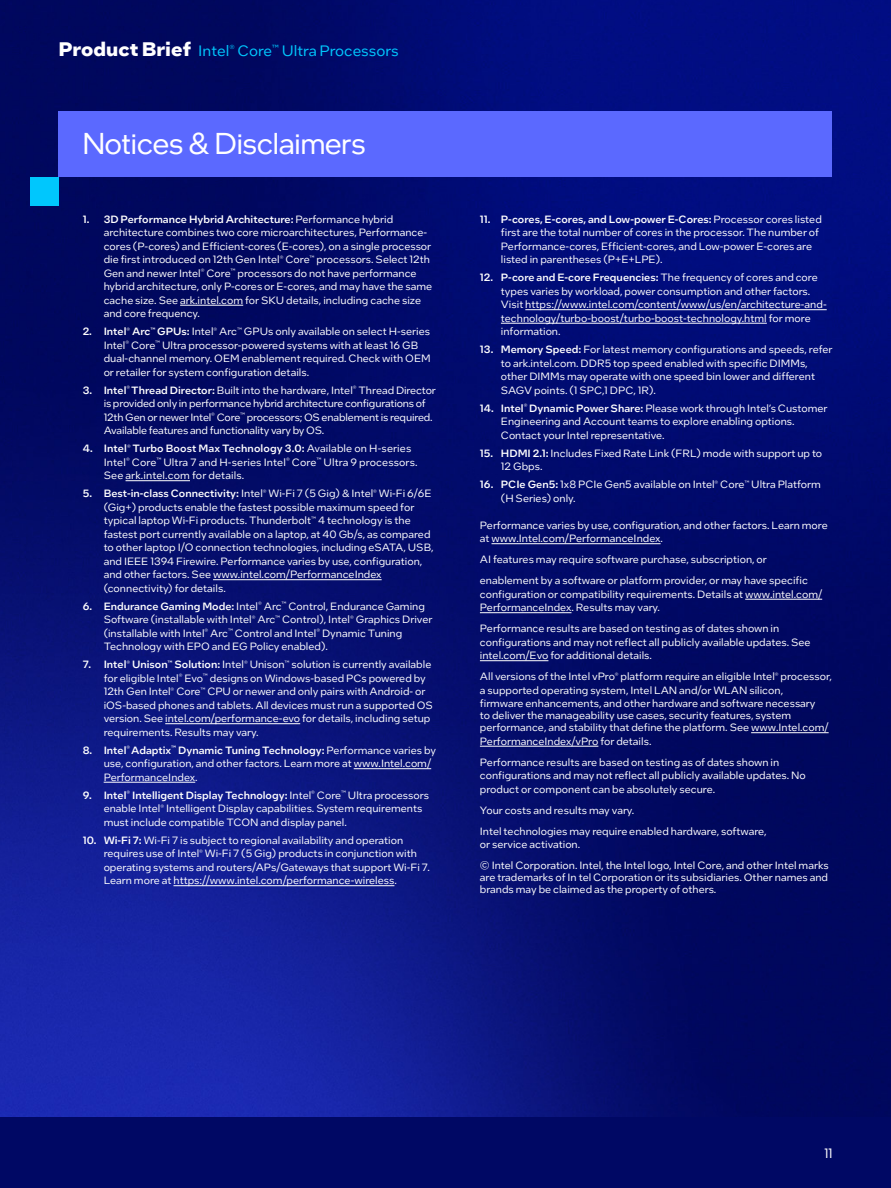
<style>
.page{position:relative;width:891px;height:1188px;background:#fff}
.page>*{position:absolute;margin:0;border:0;box-sizing:border-box;transform-origin:0 0}
.t1{font:30px "Intel One Display";color:#fff}
.t2{font:15px "Intel One Text";color:#00c7fd}
.t3{font:13.5px "Intel One Display";color:#fff}
.t4{font:10.5px/13.5px "Intel One Text";color:#fff}
.s1{font-weight:700;font-size:19.5px;color:#fff}
.s2{font-weight:500}
</style>
<div class="page">
<img style="left:0;top:0;width:891px;height:1117px">
<div style="left:58px;top:111px;width:774px;height:66px;background:#5b69ff"></div>
<div style="left:30px;top:177px;width:28px;height:29px;background:#00c7fd"></div>
<div style="left:0;top:1117px;width:891px;height:71px;background:#000864"></div>
<hr style="left:180px;top:305px;width:63px;height:1px;background:#fff">
<hr style="left:126px;top:480px;width:64px;height:1px;background:#fff">
<hr style="left:213px;top:579px;width:169px;height:1px;background:#fff">
<hr style="left:165px;top:723px;width:135px;height:1px;background:#fff">
<hr style="left:354px;top:768px;width:77px;height:1px;background:#fff">
<hr style="left:104px;top:782px;width:91px;height:1px;background:#fff">
<hr style="left:173px;top:885px;width:221px;height:1px;background:#fff">
<hr style="left:525px;top:309px;width:302px;height:1px;background:#fff">
<hr style="left:501px;top:323px;width:266px;height:1px;background:#fff">
<hr style="left:492px;top:543px;width:169px;height:1px;background:#fff">
<hr style="left:745px;top:599px;width:77px;height:1px;background:#fff">
<hr style="left:480px;top:612px;width:92px;height:1px;background:#fff">
<hr style="left:480px;top:660px;width:68px;height:1px;background:#fff">
<hr style="left:751px;top:732px;width:78px;height:1px;background:#fff">
<hr style="left:480px;top:746px;width:118px;height:1px;background:#fff">
<h2 class="t2" style="left:58px;top:40px;width:342px"><span class="s1">Product Brief</span> Intel<sup>®</sup> Core<sup>™</sup> Ultra Processors</h2>
<h1 class="t1" style="left:83px;top:125px;width:284px">Notices &amp; Disclaimers</h1>
<p class="t4" style="left:104px;top:212px;width:330px;text-indent:-21px"><span class="s2">1. 3D Performance Hybrid Architecture:</span> Performance hybrid architecture combines two core microarchitectures, Performance&shy;cores (P-cores) and Efficient-cores (E-cores), on a single processor die first introduced on 12th Gen Intel<sup>®</sup> Core<sup>™</sup> processors. Select 12th Gen and newer Intel<sup>®</sup> Core<sup>™</sup> processors do not have performance hybrid architecture, only P-cores or E-cores, and may have the same cache size. See ark.intel.com for SKU details, including cache size and core frequency.</p>
<p class="t4" style="left:104px;top:324px;width:329px;text-indent:-21px"><span class="s2">2. Intel</span><sup>®</sup> <span class="s2">Arc</span><sup>™</sup> <span class="s2">GPUs:</span> Intel<sup>®</sup> Arc<sup>™</sup> GPUs only available on select H-series Intel<sup>®</sup> Core<sup>™</sup> Ultra processor-powered systems with at least 16 GB dual-channel memory. OEM enablement required. Check with OEM or retailer for system configuration details.</p>
<p class="t4" style="left:104px;top:383px;width:334px;text-indent:-21px"><span class="s2">3. Intel</span><sup>®</sup> <span class="s2">Thread Director:</span> Built into the hardware, Intel<sup>®</sup> Thread Director is provided only in performance hybrid architecture configurations of 12th Gen or newer Intel<sup>®</sup> Core<sup>™</sup> processors; OS enablement is required.<br>Available features and functionality vary by OS.</p>
<p class="t4" style="left:104px;top:441px;width:315px;text-indent:-21px"><span class="s2">4. Intel</span><sup>®</sup> <span class="s2">Turbo Boost Max Technology 3.0:</span> Available on H-series<br>Intel<sup>®</sup> Core<sup>™</sup> Ultra 7 and H-series Intel<sup>®</sup> Core<sup>™</sup> Ultra 9 processors.<br>See ark.intel.com for details.</p>
<p class="t4" style="left:104px;top:486px;width:331px;text-indent:-21px"><span class="s2">5. Best-in-class Connectivity:</span> Intel<sup>®</sup> Wi-Fi 7 (5 Gig) &amp; Intel<sup>®</sup> Wi-Fi 6/6E (Gig+) products enable the fastest possible maximum speed for typical laptop Wi-Fi products. Thunderbolt<sup>™</sup> 4 technology is the fastest port currently available on a laptop, at 40 Gb/s, as compared to other laptop I/O connection technologies, including eSATA, USB, and IEEE 1394 Firewire. Performance varies by use, configuration, and other factors. See www.intel.com/PerformanceIndex (connectivity) for details.</p>
<p class="t4" style="left:104px;top:599px;width:330px;text-indent:-21px"><span class="s2">6. Endurance Gaming Mode:</span> Intel<sup>®</sup> Arc<sup>™</sup> Control, Endurance Gaming Software (installable with Intel<sup>®</sup> Arc<sup>™</sup> Control), Intel<sup>®</sup> Graphics Driver (installable with Intel<sup>®</sup> Arc<sup>™</sup> Control and Intel<sup>®</sup> Dynamic Tuning Technology with EPO and EG Policy enabled).</p>
<p class="t4" style="left:104px;top:657px;width:331px;text-indent:-21px"><span class="s2">7. Intel</span><sup>®</sup> <span class="s2">Unison</span><sup>™</sup> <span class="s2">Solution:</span> Intel<sup>®</sup> Unison<sup>™</sup> solution is currently available for eligible Intel<sup>®</sup> Evo<sup>™</sup> designs on Windows-based PCs powered by 12th Gen Intel<sup>®</sup> Core<sup>™</sup> CPU or newer and only pairs with Android- or iOS-based phones and tablets. All devices must run a supported OS version. See intel.com/performance-evo for details, including setup requirements. Results may vary.</p>
<p class="t4" style="left:104px;top:743px;width:334px;text-indent:-21px"><span class="s2">8. Intel</span><sup>®</sup> <span class="s2">Adaptix</span><sup>™</sup> <span class="s2">Dynamic Tuning Technology:</span> Performance varies by use, configuration, and other factors. Learn more at www.Intel.com/<br>PerformanceIndex.</p>
<p class="t4" style="left:104px;top:788px;width:327px;text-indent:-21px"><span class="s2">9. Intel</span><sup>®</sup> <span class="s2">Intelligent Display Technology:</span> Intel<sup>®</sup> Core<sup>™</sup> Ultra processors enable Intel<sup>®</sup> Intelligent Display capabilities. System requirements must include compatible TCON and display panel.</p>
<p class="t4" style="left:104px;top:833px;width:328px;text-indent:-21px"><span class="s2">10. Wi-Fi 7:</span> Wi-Fi 7 is subject to regional availability and operation requires use of Intel<sup>®</sup> Wi-Fi 7 (5 Gig) products in conjunction with operating systems and routers/APs/Gateways that support Wi-Fi 7.<br>Learn more at https://www.intel.com/performance-wireless.</p>
<p class="t4" style="left:501px;top:212px;width:322px;text-indent:-21px"><span class="s2">11. P-cores, E-cores, and Low-power E-Cores:</span> Processor cores listed first are the total number of cores in the processor. The number of Performance-cores, Efficient-cores, and Low-power E-cores are listed in parentheses (P+E+LPE).</p>
<p class="t4" style="left:501px;top:270px;width:327px;text-indent:-21px"><span class="s2">12. P-core and E-core Frequencies:</span> The frequency of cores and core types varies by workload, power consumption and other factors.<br>Visit https://www.intel.com/content/www/us/en/architecture-and&shy;technology/turbo-boost/turbo-boost-technology.html for more information.</p>
<p class="t4" style="left:501px;top:342px;width:333px;text-indent:-21px"><span class="s2">13. Memory Speed:</span> For latest memory configurations and speeds, refer to ark.intel.com. DDR5 top speed enabled with specific DIMMs, other DIMMs may operate with one speed bin lower and different SAGV points. (1 SPC,1 DPC, 1R).</p>
<p class="t4" style="left:501px;top:401px;width:328px;text-indent:-21px"><span class="s2">14. Intel</span><sup>®</sup> <span class="s2">Dynamic Power Share:</span> Please work through Intel’s Customer<br>Engineering and Account teams to explore enabling options.<br>Contact your Intel representative.</p>
<p class="t4" style="left:501px;top:446px;width:323px;text-indent:-21px"><span class="s2">15. HDMI 2.1:</span> Includes Fixed Rate Link (FRL) mode with support up to<br>12 Gbps.</p>
<p class="t4" style="left:501px;top:477px;width:321px;text-indent:-21px"><span class="s2">16. PCIe Gen5:</span> 1x8 PCIe Gen5 available on Intel<sup>®</sup> Core<sup>™</sup> Ultra Platform (H Series) only.</p>
<p class="t4" style="left:480px;top:518px;width:349px">Performance varies by use, configuration, and other factors. Learn more at www.Intel.com/PerformanceIndex.</p>
<p class="t4" style="left:480px;top:549px;width:329px;line-height:21px">AI features may require software purchase, subscription, or enablement by a software or platform provider, or may have specific</p>
<p class="t4" style="left:480px;top:587px;width:344px">configuration or compatibility requirements. Details at www.intel.com/<br>PerformanceIndex. Results may vary.</p>
<p class="t4" style="left:480px;top:621px;width:332px">Performance results are based on testing as of dates shown in configurations and may not reflect all publicly available updates. See intel.com/Evo for additional details.</p>
<p class="t4" style="left:480px;top:669px;width:353px">All versions of the Intel vPro<sup>®</sup> platform require an eligible Intel<sup>®</sup> processor, a supported operating system, Intel LAN and/or WLAN silicon,<br>firmware enhancements, and other hardware and software necessary</p>
<p class="t4" style="left:480px;top:709px;width:350px;line-height:12px">to deliver the manageability use cases, security features, system performance, and stability that define the platform. See www.Intel.com/</p>
<p class="t4" style="left:480px;top:730px;width:301px;line-height:21px">PerformanceIndex/vPro for details.<br>Performance results are based on testing as of dates shown in</p>
<p class="t4" style="left:480px;top:768px;width:327px">configurations and may not reflect all publicly available updates. No product or component can be absolutely secure.</p>
<p class="t4" style="left:480px;top:799px;width:288px;line-height:21px">Your costs and results may vary.<br>Intel technologies may require enabled hardware, software,</p>
<p class="t4" style="left:480px;top:834px;width:350px;line-height:21px">or service activation.<br>© Intel Corporation. Intel, the Intel logo, Intel Core, and other Intel marks</p>
<p class="t4" style="left:480px;top:871px;width:350px;line-height:12px">are trademarks of In tel Corporation or its subsidiaries. Other names and brands may be claimed as the property of others.</p>
<p class="t3" style="left:825px;top:1145px;width:9px">11</p>
</div>
